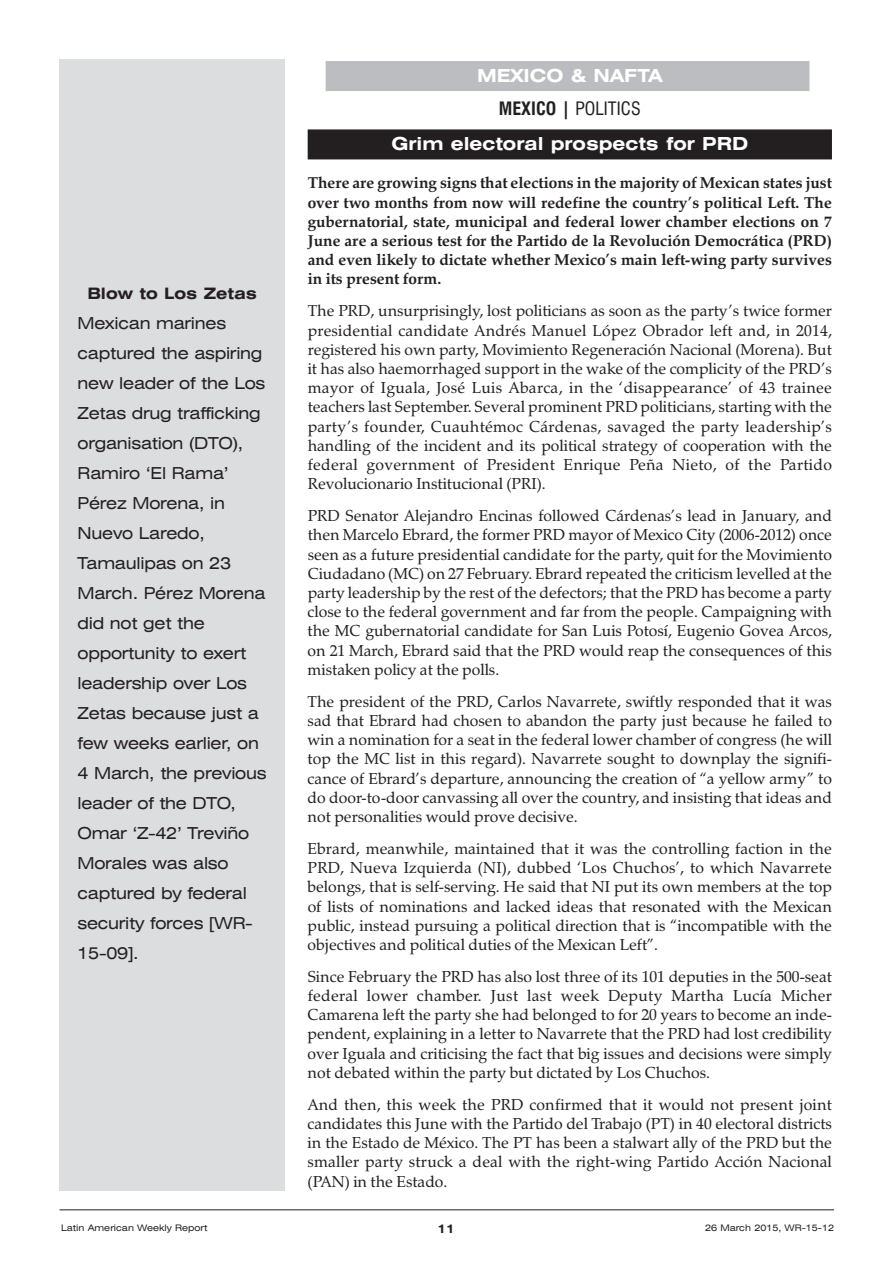
<style>
.page{position:relative;width:893px;height:1263px;background:#fff}
.page>*{position:absolute;margin:0;border:0;box-sizing:border-box;transform-origin:0 0}
.t1{font:700 expanded 18px/32.7px "Swiss 721 BT";color:#fff;text-align:center}
.t2{font:expanded 16.5px/30px "Swiss 721 BT";letter-spacing:-.015em;color:#231f20}
.t3{font:15.75px/19.2px "Zapf Calligraphic 801 BT";color:#231f20;text-align:justify}
.t4{font:700 15.75px/19.2px "Zapf Calligraphic 801 BT";color:#231f20;text-align:justify}
.t5{font:700 expanded 15.75px "Swiss 721 BT";color:#231f20}
.t6{font:700 expanded 12px "Swiss 721 BT";color:#231f20}
.t7{font:expanded 9px "Swiss 721 BT";color:#231f20}
.s1{font-stretch:condensed;color:#231f20}
.s2{font-weight:400;font-stretch:condensed;color:#231f20}
</style>
<div class="page">
<div style="left:326px;top:61px;width:483px;height:30px;background:#bcbdc0"></div>
<div style="left:308px;top:129px;width:524px;height:30px;background:#231f20"></div>
<div style="left:60px;top:60px;width:225px;height:1131px;background:#dcdddf"></div>
<hr style="left:60px;top:1209px;width:774px;height:1px;background:#231f20">
<p class="t5" style="left:87px;top:284px;width:171px">Blow to Los Zetas</p>
<p class="t2" style="left:78px;top:308px;width:191px">Mexican marines captured the aspiring new leader of the Los<br>Zetas drug trafficking organisation (DTO),<br>Ramiro ‘El Rama’<br>Pérez Morena, in<br>Nuevo Laredo,<br>Tamaulipas on 23<br>March. Pérez Morena did not get the opportunity to exert leadership over Los<br>Zetas because just a few weeks earlier, on<br>4 March, the previous leader of the DTO,<br>Omar ‘Z-42’ Treviño<br>Morales was also captured by federal security forces [WR-<br>15-09].</p>
<p class="t1" style="left:477px;top:59px;width:187px">MEXICO &amp; NAFTA<br><span class="s1">MEXICO |</span> <span class="s2">POLITICS</span></p>
<p class="t1" style="left:391px;top:128px;width:358px">Grim electoral prospects for PRD</p>
<p class="t4" style="left:308px;top:173px;width:526px">There are growing signs that elections in the majority of Mexican states just over two months from now will redefine the country’s political Left. The gubernatorial, state, municipal and federal lower chamber elections on 7<br>June are a serious test for the Partido de la Revolución Democrática (PRD) and even likely to dictate whether Mexico’s main left-wing party survives in its present form.</p>
<p class="t3" style="left:308px;top:301px;width:526px">The PRD, unsurprisingly, lost politicians as soon as the party’s twice former presidential candidate Andrés Manuel López Obrador left and, in 2014, registered his own party, Movimiento Regeneración Nacional (Morena). But it has also haemorrhaged support in the wake of the complicity of the PRD’s mayor of Iguala, José Luis Abarca, in the ‘disappearance’ of 43 trainee teachers last September. Several prominent PRD politicians, starting with the party’s founder, Cuauhtémoc Cárdenas, savaged the party leadership’s handling of the incident and its political strategy of cooperation with the federal government of President Enrique Peña Nieto, of the Partido Revolucionario Institucional (PRI).</p>
<p class="t3" style="left:308px;top:506px;width:526px">PRD Senator Alejandro Encinas followed Cárdenas’s lead in January, and then Marcelo Ebrard, the former PRD mayor of Mexico City (2006-2012) once seen as a future presidential candidate for the party, quit for the Movimiento Ciudadano (MC) on 27 February. Ebrard repeated the criticism levelled at the party leadership by the rest of the defectors; that the PRD has become a party close to the federal government and far from the people. Campaigning with the MC gubernatorial candidate for San Luis Potosí, Eugenio Govea Arcos, on 21 March, Ebrard said that the PRD would reap the consequences of this mistaken policy at the polls.</p>
<p class="t3" style="left:308px;top:692px;width:526px">The president of the PRD, Carlos Navarrete, swiftly responded that it was sad that Ebrard had chosen to abandon the party just because he failed to win a nomination for a seat in the federal lower chamber of congress (he will top the MC list in this regard). Navarrete sought to downplay the signifi&shy;cance of Ebrard’s departure, announcing the creation of “a yellow army” to do door-to-door canvassing all over the country, and insisting that ideas and not personalities would prove decisive.</p>
<p class="t3" style="left:308px;top:839px;width:526px">Ebrard, meanwhile, maintained that it was the controlling faction in the PRD, Nueva Izquierda (NI), dubbed ‘Los Chuchos’, to which Navarrete belongs, that is self-serving. He said that NI put its own members at the top of lists of nominations and lacked ideas that resonated with the Mexican public, instead pursuing a political direction that is “incompatible with the objectives and political duties of the Mexican Left”.</p>
<p class="t3" style="left:308px;top:967px;width:526px">Since February the PRD has also lost three of its 101 deputies in the 500-seat federal lower chamber. Just last week Deputy Martha Lucía Micher Camarena left the party she had belonged to for 20 years to become an inde&shy;pendent, explaining in a letter to Navarrete that the PRD had lost credibility over Iguala and criticising the fact that big issues and decisions were simply not debated within the party but dictated by Los Chuchos.</p>
<p class="t3" style="left:308px;top:1095px;width:526px">And then, this week the PRD confirmed that it would not present joint candidates this June with the Partido del Trabajo (PT) in 40 electoral districts in the Estado de México. The PT has been a stalwart ally of the PRD but the smaller party struck a deal with the right-wing Partido Acción Nacional (PAN) in the Estado.</p>
<p class="t7" style="left:61px;top:1223px;width:148px">Latin American Weekly Report</p>
<p class="t6" style="left:437px;top:1221px;width:19px">11</p>
<p class="t7" style="left:705px;top:1223px;width:131px">26 March 2015, WR-15-12</p>
</div>
